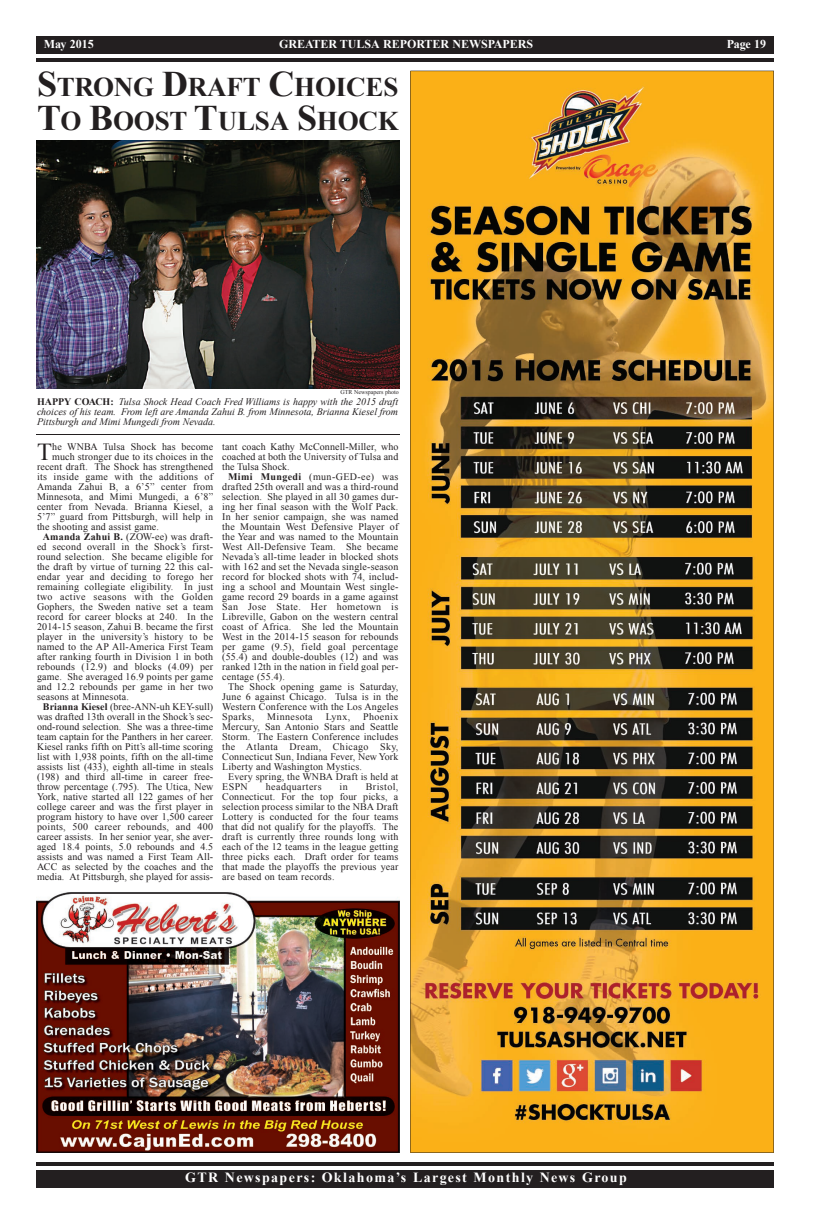
<style>
.page{position:relative;width:819px;height:1224px;background:#fff}
.page>*{position:absolute;margin:0;border:0;box-sizing:border-box;transform-origin:0 0}
.t1{font:700 27px/34px "Times New Roman";letter-spacing:-.005em;color:#231f20}
.t2{font:24.4px "Times New Roman";color:#231f20}
.t3{font:700 14px "Times New Roman";letter-spacing:.1em;color:#fff}
.t4{font:700 12px "Times New Roman";color:#fff}
.t5{font:10px/10px "Times New Roman";letter-spacing:.02em;color:#231f20;text-align:justify}
.t6{font:italic 10px/10px "Times New Roman";color:#231f20;text-align:justify}
.t7{font:10px "Times New Roman";letter-spacing:.04em;color:#231f20}
.t8{font:6px "Times New Roman";color:#231f20}
.s1{font-size:36px}
.s2{font-weight:700;font-style:normal}
.s3{font-weight:700}
</style>
<div class="page">
<div style="left:36px;top:1170px;width:738px;height:18px;background:#231f20"></div>
<hr style="left:36px;top:1162px;width:738px;height:4px;background:#231f20">
<hr style="left:36px;top:58px;width:738px;height:4px;background:#231f20">
<div style="left:36px;top:36px;width:738px;height:18px;background:#231f20"></div>
<img style="left:36px;top:892px;width:364px;height:261px">
<img style="left:410px;top:71px;width:364px;height:1082px">
<img style="left:36px;top:141px;width:363px;height:248px">
<hr style="left:36px;top:434px;width:363px;height:1px;background:#231f20">
<p class="t4" style="left:44px;top:36px;width:52px">May 2015</p>
<p class="t4" style="left:279px;top:36px;width:255px">GREATER TULSA REPORTER NEWSPAPERS</p>
<p class="t4" style="left:727px;top:36px;width:41px">Page 19</p>
<h1 class="t1" style="left:37px;top:69px;width:363px"><span class="s1">S</span>TRONG <span class="s1">D</span>RAFT <span class="s1">C</span>HOICES<br><span class="s1">T</span>O <span class="s1">B</span>OOST <span class="s1">T</span>ULSA <span class="s1">S</span>HOCK</h1>
<p class="t8" style="left:341px;top:388px;width:60px">GTR Newspapers photo</p>
<p class="t6" style="left:37px;top:396px;width:363px"><span class="s2">HAPPY COACH:</span> Tulsa Shock Head Coach Fred Williams is happy with the 2015 draft choices of his team. From left are Amanda Zahui B. from Minnesota, Brianna Kiesel from Pittsburgh and Mimi Mungedi from Nevada.</p>
<h2 class="t2" style="left:37px;top:435px;width:16px">T</h2>
<p class="t5" style="left:52px;top:441px;width:162px">he WNBA Tulsa Shock has become</p>
<p class="t5" style="left:222px;top:441px;width:178px">tant coach Kathy McConnell-Miller, who</p>
<p class="t5" style="left:222px;top:451px;width:178px">coached at both the University of Tulsa and</p>
<p class="t5" style="left:222px;top:461px;width:69px">the Tulsa Shock.</p>
<p class="t7" style="left:228px;top:469px;width:172px"><span class="s3">Mimi Mungedi</span> (mun-GED-ee) was</p>
<p class="t5" style="left:222px;top:481px;width:178px">drafted 25th overall and was a third-round</p>
<p class="t5" style="left:222px;top:491px;width:178px">selection. She played in all 30 games dur-</p>
<p class="t5" style="left:222px;top:501px;width:178px">ing her final season with the Wolf Pack.</p>
<p class="t5" style="left:222px;top:511px;width:178px">In her senior campaign, she was named</p>
<p class="t5" style="left:222px;top:521px;width:178px">the Mountain West Defensive Player of</p>
<p class="t5" style="left:222px;top:531px;width:178px">the Year and was named to the Mountain</p>
<p class="t5" style="left:222px;top:541px;width:178px">West All-Defensive Team. She became</p>
<p class="t5" style="left:222px;top:551px;width:178px">Nevada’s all-time leader in blocked shots</p>
<p class="t5" style="left:222px;top:561px;width:178px">with 162 and set the Nevada single-season</p>
<p class="t5" style="left:222px;top:571px;width:178px">record for blocked shots with 74, includ-</p>
<p class="t5" style="left:222px;top:581px;width:178px">ing a school and Mountain West single-</p>
<p class="t5" style="left:222px;top:591px;width:178px">game record 29 boards in a game against</p>
<p class="t7" style="left:222px;top:599px;width:178px">San Jose State. Her hometown is</p>
<p class="t5" style="left:222px;top:611px;width:178px">Libreville, Gabon on the western central</p>
<p class="t5" style="left:222px;top:621px;width:178px">coast of Africa. She led the Mountain</p>
<p class="t5" style="left:222px;top:631px;width:178px">West in the 2014-15 season for rebounds</p>
<p class="t5" style="left:222px;top:641px;width:178px">per game (9.5), field goal percentage</p>
<p class="t5" style="left:222px;top:651px;width:178px">(55.4) and double-doubles (12) and was</p>
<p class="t5" style="left:222px;top:661px;width:178px">ranked 12th in the nation in field goal per-</p>
<p class="t5" style="left:222px;top:671px;width:64px">centage (55.4).</p>
<p class="t5" style="left:228px;top:681px;width:172px">The Shock opening game is Saturday,</p>
<p class="t5" style="left:222px;top:691px;width:178px">June 6 against Chicago. Tulsa is in the</p>
<p class="t5" style="left:222px;top:701px;width:178px">Western Conference with the Los Angeles</p>
<p class="t5" style="left:222px;top:711px;width:34px">Sparks,</p>
<p class="t7" style="left:267px;top:709px;width:47px">Minnesota</p>
<p class="t5" style="left:326px;top:711px;width:26px">Lynx,</p>
<p class="t7" style="left:363px;top:709px;width:37px">Phoenix</p>
<p class="t5" style="left:222px;top:721px;width:178px">Mercury, San Antonio Stars and Seattle</p>
<p class="t5" style="left:222px;top:731px;width:178px">Storm. The Eastern Conference includes</p>
<p class="t7" style="left:222px;top:739px;width:178px">the Atlanta Dream, Chicago Sky,</p>
<p class="t5" style="left:222px;top:751px;width:178px">Connecticut Sun, Indiana Fever, New York</p>
<p class="t5" style="left:222px;top:761px;width:141px">Liberty and Washington Mystics.</p>
<p class="t5" style="left:228px;top:771px;width:172px">Every spring, the WNBA Draft is held at</p>
<p class="t5" style="left:222px;top:781px;width:27px">ESPN</p>
<p class="t7" style="left:266px;top:779px;width:57px">headquarters</p>
<p class="t5" style="left:340px;top:781px;width:10px">in</p>
<p class="t5" style="left:52px;top:451px;width:162px">much stronger due to its choices in the</p>
<p class="t5" style="left:37px;top:461px;width:178px">recent draft. The Shock has strengthened</p>
<p class="t5" style="left:37px;top:471px;width:178px">its inside game with the additions of</p>
<p class="t5" style="left:37px;top:481px;width:178px">Amanda Zahui B, a 6’5” center from</p>
<p class="t5" style="left:37px;top:491px;width:178px">Minnesota, and Mimi Mungedi, a 6’8”</p>
<p class="t5" style="left:37px;top:501px;width:178px">center from Nevada. Brianna Kiesel, a</p>
<p class="t5" style="left:37px;top:511px;width:178px">5’7” guard from Pittsburgh, will help in</p>
<p class="t5" style="left:37px;top:521px;width:124px">the shooting and assist game.</p>
<p class="t5" style="left:43px;top:531px;width:172px"><span class="s3">Amanda Zahui B.</span> (ZOW-ee) was draft-</p>
<p class="t5" style="left:37px;top:541px;width:178px">ed second overall in the Shock’s first-</p>
<p class="t5" style="left:37px;top:551px;width:178px">round selection. She became eligible for</p>
<p class="t5" style="left:37px;top:561px;width:178px">the draft by virtue of turning 22 this cal-</p>
<p class="t5" style="left:37px;top:571px;width:178px">endar year and deciding to forego her</p>
<p class="t5" style="left:37px;top:581px;width:178px">remaining collegiate eligibility. In just</p>
<p class="t7" style="left:37px;top:589px;width:178px">two active seasons with the Golden</p>
<p class="t5" style="left:37px;top:601px;width:178px">Gophers, the Sweden native set a team</p>
<p class="t5" style="left:37px;top:611px;width:178px">record for career blocks at 240. In the</p>
<p class="t5" style="left:37px;top:621px;width:178px">2014-15 season, Zahui B. became the first</p>
<p class="t5" style="left:37px;top:631px;width:178px">player in the university’s history to be</p>
<p class="t5" style="left:37px;top:641px;width:178px">named to the AP All-America First Team</p>
<p class="t5" style="left:37px;top:651px;width:178px">after ranking fourth in Division 1 in both</p>
<p class="t5" style="left:37px;top:661px;width:178px">rebounds (12.9) and blocks (4.09) per</p>
<p class="t5" style="left:37px;top:671px;width:178px">game. She averaged 16.9 points per game</p>
<p class="t5" style="left:37px;top:681px;width:178px">and 12.2 rebounds per game in her two</p>
<p class="t5" style="left:37px;top:691px;width:93px">seasons at Minnesota.</p>
<p class="t5" style="left:43px;top:701px;width:172px"><span class="s3">Brianna Kiesel</span> (bree-ANN-uh KEY-sull)</p>
<p class="t5" style="left:37px;top:711px;width:178px">was drafted 13th overall in the Shock’s sec-</p>
<p class="t5" style="left:37px;top:721px;width:178px">ond-round selection. She was a three-time</p>
<p class="t5" style="left:37px;top:731px;width:178px">team captain for the Panthers in her career.</p>
<p class="t5" style="left:37px;top:741px;width:178px">Kiesel ranks fifth on Pitt’s all-time scoring</p>
<p class="t5" style="left:37px;top:751px;width:178px">list with 1,938 points, fifth on the all-time</p>
<p class="t5" style="left:37px;top:761px;width:178px">assists list (433), eighth all-time in steals</p>
<p class="t5" style="left:37px;top:771px;width:178px">(198) and third all-time in career free-</p>
<p class="t5" style="left:37px;top:781px;width:178px">throw percentage (.795). The Utica, New</p>
<p class="t5" style="left:37px;top:791px;width:178px">York, native started all 122 games of her</p>
<p class="t5" style="left:37px;top:801px;width:178px">college career and was the first player in</p>
<p class="t5" style="left:37px;top:811px;width:178px">program history to have over 1,500 career</p>
<p class="t5" style="left:37px;top:821px;width:178px">points, 500 career rebounds, and 400</p>
<p class="t5" style="left:37px;top:831px;width:178px">career assists. In her senior year, she aver-</p>
<p class="t5" style="left:37px;top:841px;width:178px">aged 18.4 points, 5.0 rebounds and 4.5</p>
<p class="t5" style="left:37px;top:851px;width:178px">assists and was named a First Team All-</p>
<p class="t5" style="left:37px;top:861px;width:178px">ACC as selected by the coaches and the</p>
<p class="t5" style="left:37px;top:871px;width:178px">media. At Pittsburgh, she played for assis-</p>
<p class="t5" style="left:222px;top:781px;width:178px;text-indent:144px">Bristol, Connecticut. For the top four picks, a selection process similar to the NBA Draft Lottery is conducted for the four teams that did not qualify for the playoffs. The draft is currently three rounds long with each of the 12 teams in the league getting three picks each. Draft order for teams that made the playoffs the previous year are based on team records.</p>
<h3 class="t3" style="left:185px;top:1168px;width:443px">GTR Newspapers: Oklahoma’s Largest Monthly News Group</h3>
</div>
